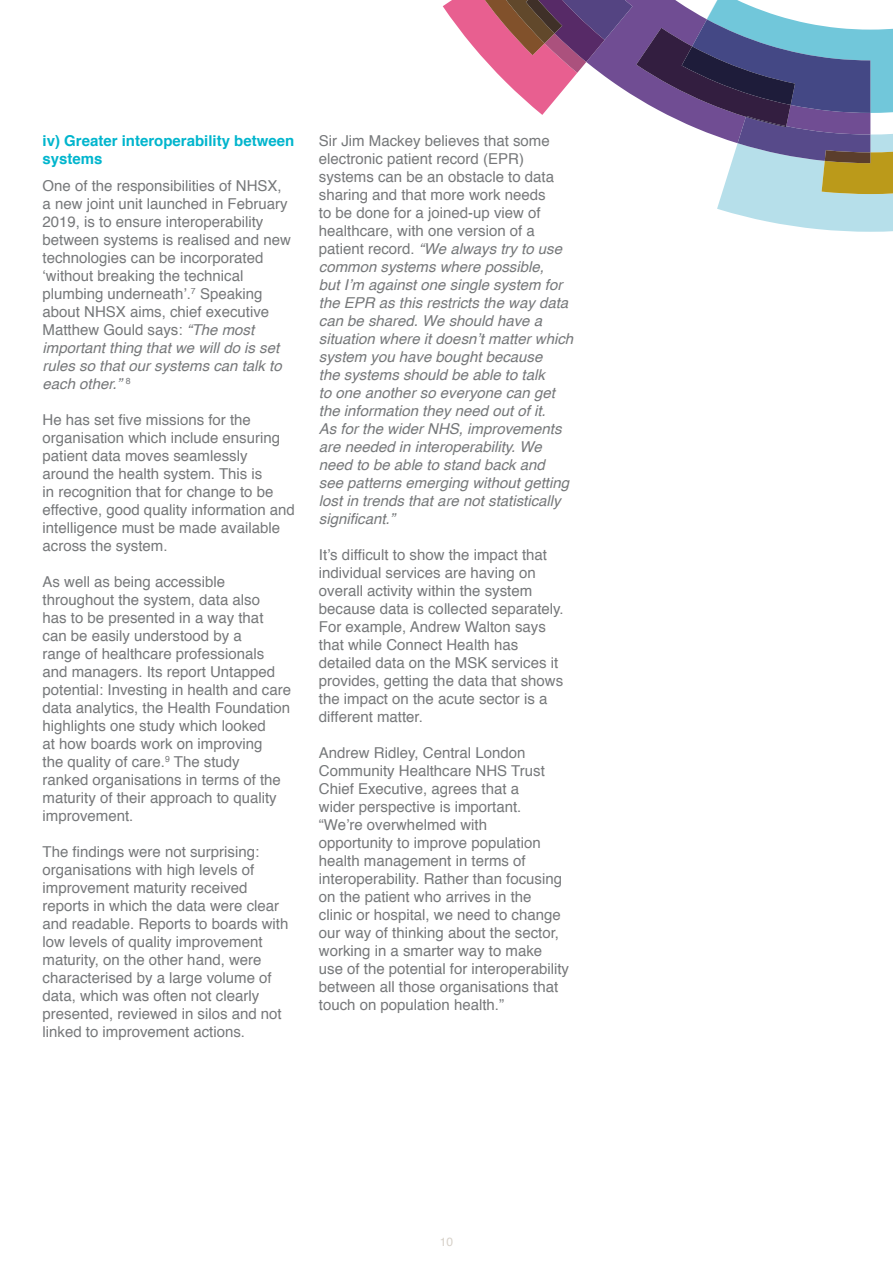
<style>
.page{position:relative;width:893px;height:1263px;background:#fff}
.page>*{position:absolute;margin:0;border:0;box-sizing:border-box;transform-origin:0 0}
.t1{font:15px/18px "Helvetica";color:#76787a}
.t2{font:italic 15px/18px "Helvetica";color:#76787a}
.t3{font:700 15px/18px "Helvetica";color:#00b5cd}
.t4{font:12px "Helvetica";color:#d7d1c9}
.s1{font-style:italic}
.s2{font-style:normal}
</style>
<div class="page">
<svg style="left:443px;top:0;width:450px;height:232px"></svg>
<p class="t3" style="left:43px;top:132px;width:253px">iv) Greater interoperability between systems</p>
<p class="t1" style="left:43px;top:177px;width:250px">One of the responsibilities of NHSX, a new joint unit launched in February<br>2019, is to ensure interoperability between systems is realised and new technologies can be incorporated ‘without breaking the technical plumbing underneath’.<sup>7</sup> Speaking about NHSX aims, chief executive<br>Matthew Gould says: <span class="s1">“The most important thing that we will do is set rules so that our systems can talk to each other.”</span> <sup>8</sup></p>
<p class="t1" style="left:43px;top:411px;width:254px">He has set five missions for the organisation which include ensuring patient data moves seamlessly around the health system. This is<br>in recognition that for change to be effective, good quality information and intelligence must be made available across the system.</p>
<p class="t1" style="left:43px;top:573px;width:250px">As well as being accessible throughout the system, data also<br>has to be presented in a way that can be easily understood by a<br>range of healthcare professionals and managers. Its report Untapped potential: Investing in health and care data analytics, the Health Foundation highlights one study which looked<br>at how boards work on improving<br>the quality of care.<sup>9</sup> The study<br>ranked organisations in terms of the maturity of their approach to quality improvement.</p>
<p class="t1" style="left:43px;top:843px;width:247px">The findings were not surprising: organisations with high levels of improvement maturity received reports in which the data were clear and readable. Reports to boards with low levels of quality improvement maturity, on the other hand, were characterised by a large volume of data, which was often not clearly presented, reviewed in silos and not linked to improvement actions.</p>
<p class="t2" style="left:319px;top:132px;width:256px"><span class="s2">Sir Jim Mackey believes that some electronic patient record (EPR) systems can be an obstacle to data sharing and that more work needs<br>to be done for a joined-up view of healthcare, with one version of a patient record.</span> “We always try to use common systems where possible,<br>but I’m against one single system for the EPR as this restricts the way data can be shared. We should have a situation where it doesn’t matter which system you have bought because<br>the systems should be able to talk<br>to one another so everyone can get the information they need out of it.<br>As for the wider NHS, improvements are needed in interoperability. We need to be able to stand back and<br>see patterns emerging without getting lost in trends that are not statistically significant.”</p>
<p class="t1" style="left:319px;top:546px;width:246px">It’s difficult to show the impact that individual services are having on overall activity within the system because data is collected separately.<br>For example, Andrew Walton says that while Connect Health has detailed data on the MSK services it provides, getting the data that shows the impact on the acute sector is a different matter.</p>
<p class="t1" style="left:319px;top:744px;width:252px">Andrew Ridley, Central London Community Healthcare NHS Trust Chief Executive, agrees that a<br>wider perspective is important. “We’re overwhelmed with<br>opportunity to improve population health management in terms of interoperability. Rather than focusing on the patient who arrives in the<br>clinic or hospital, we need to change our way of thinking about the sector, working in a smarter way to make use of the potential for interoperability between all those organisations that touch on population health.”</p>
<p class="t4" style="left:440px;top:1233px;width:15px">10</p>
</div>
